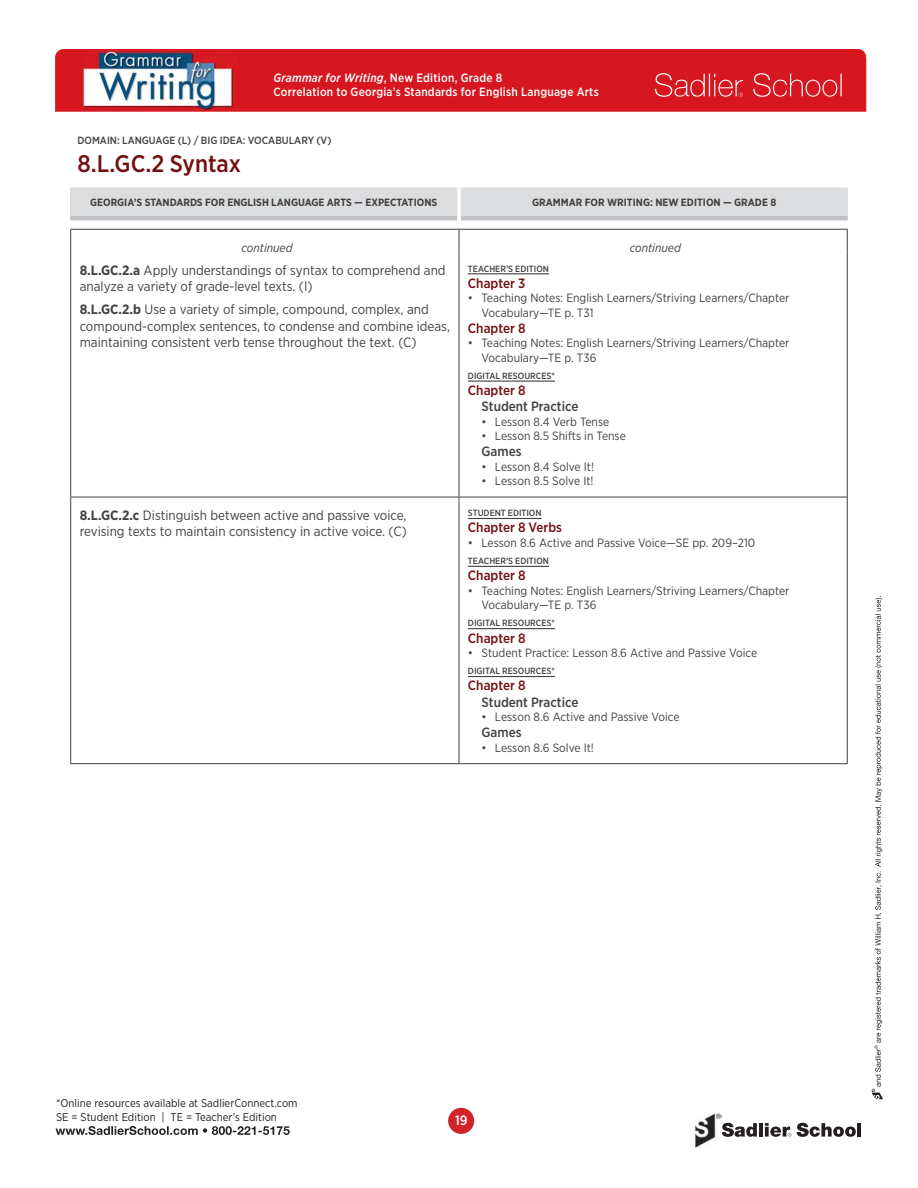
<style>
.page{position:relative;width:918px;height:1188px;background:#fff}
.page>*{position:absolute;margin:0;border:0;box-sizing:border-box;transform-origin:0 0}
.Grammar_head{font:500 24px "Gotham Narrow";color:#730f10}
.GA_Skill{font:13.5px/16.2px "Gotham Narrow";color:#414142}
.GA_Features_Header1{font:500 13.5px "Gotham Narrow";color:#730f10}
.GA_eBk_GFW_Features_Subhead2{font:500 13.5px "Gotham Narrow";color:#414142}
.t1{font:500 13.5px "Gotham Narrow";color:#fff}
.t2{font:12px/14.4px "Gotham Narrow";color:#414142}
.t3{font:500 12px/14.4px "Gotham Narrow";letter-spacing:.02em;color:#fff}
.CONTINUED_top_of_column{font:italic 12px "Gotham Narrow";color:#414142}
.t4{font:11.25px/14.5px "Gotham Narrow";color:#231f20}
.Table_header{font:700 10.5px "Gotham Narrow";color:#414142}
.GA_Domain___Big_Idea_header{font:500 10.5px "Gotham Narrow";color:#414142}
.GA_Citation_Component{font:500 9px "Gotham Narrow";color:#414142}
.s1{font-style:italic}
.s2{font-weight:700}
</style>
<div class="page">
<div style="left:448px;top:1108px;width:26px;height:26px;background:#d1232a;border-radius:50%"></div>
<svg style="left:872px;top:596px;width:11px;height:503px"></svg>
<div style="left:55px;top:50px;width:811px;height:62px;background:#d7171f"></div>
<svg style="left:653px;top:73px;width:90px;height:24px;background:#dd3e45"></svg>
<svg style="left:752px;top:73px;width:90px;height:24px;background:#dc3940"></svg>
<svg style="left:56px;top:1126px;width:234px;height:9px"></svg>
<svg style="left:721px;top:1115px;width:36px;height:22px"></svg>
<hr style="left:759px;top:1123px;width:4px;height:14px;background:#231f20">
<svg style="left:797px;top:1123px;width:59px;height:14px"></svg>
<hr style="left:858px;top:1123px;width:3px;height:14px;background:#231f20">
<svg style="left:765px;top:1123px;width:26px;height:14px"></svg>
<img style="left:694px;top:1113px;width:27px;height:35px">
<img style="left:83px;top:52px;width:157px;height:59px">
<hr style="left:70px;top:252px;width:1px;height:245px;background:#414142">
<hr style="left:70px;top:497px;width:1px;height:266px;background:#414142">
<hr style="left:459px;top:497px;width:1px;height:266px;background:#414142">
<hr style="left:847px;top:497px;width:1px;height:266px;background:#414142">
<hr style="left:70px;top:497px;width:389px;height:1px;background:#414142">
<hr style="left:70px;top:763px;width:389px;height:1px;background:#414142">
<hr style="left:459px;top:763px;width:389px;height:1px;background:#414142">
<hr style="left:459px;top:252px;width:1px;height:245px;background:#414142">
<hr style="left:847px;top:252px;width:1px;height:245px;background:#414142">
<hr style="left:459px;top:497px;width:388px;height:1px;background:#414142">
<svg style="left:70px;top:187px;width:778px;height:65px"></svg>
<hr style="left:468px;top:273px;width:81px;height:1px;background:#414142">
<hr style="left:468px;top:381px;width:87px;height:1px;background:#414142">
<hr style="left:468px;top:518px;width:74px;height:1px;background:#414142">
<hr style="left:468px;top:566px;width:81px;height:1px;background:#414142">
<hr style="left:468px;top:628px;width:87px;height:1px;background:#414142">
<hr style="left:468px;top:676px;width:87px;height:1px;background:#414142">
<p class="t3" style="left:274px;top:70px;width:327px"><span class="s1">Grammar for Writing</span>, New Edition, Grade 8<br>Correlation to Georgia’s Standards for English Language Arts</p>
<p class="GA_Domain___Big_Idea_header" style="left:77px;top:133px;width:255px">DOMAIN: LANGUAGE (L) / BIG IDEA: VOCABULARY (V)</p>
<p class="Grammar_head" style="left:77px;top:149px;width:165px">8.L.GC.2 Syntax</p>
<p class="Table_header" style="left:90px;top:196px;width:349px">GEORGIA’S STANDARDS FOR ENGLISH LANGUAGE ARTS — EXPECTATIONS</p>
<p class="Table_header" style="left:532px;top:196px;width:245px">GRAMMAR FOR WRITING: NEW EDITION — GRADE 8</p>
<p class="CONTINUED_top_of_column" style="left:241px;top:241px;width:53px">continued</p>
<p class="CONTINUED_top_of_column" style="left:630px;top:241px;width:53px">continued</p>
<p class="GA_Skill" style="left:80px;top:262px;width:367px"><span class="s2">8.L.GC.2.a</span> Apply understandings of syntax to comprehend and analyze a variety of grade-level texts. (I)</p>
<p class="GA_Skill" style="left:80px;top:301px;width:372px"><span class="s2">8.L.GC.2.b</span> Use a variety of simple, compound, complex, and compound-complex sentences, to condense and combine ideas, maintaining consistent verb tense throughout the text. (C)</p>
<p class="GA_Citation_Component" style="left:468px;top:263px;width:82px">TEACHER’S EDITION</p>
<p class="GA_Features_Header1" style="left:468px;top:274px;width:59px">Chapter 3</p>
<p class="t2" style="left:481px;top:291px;width:310px;text-indent:-14px">• Teaching Notes: English Learners/Striving Learners/Chapter<br>Vocabulary—TE p. T31</p>
<p class="GA_Features_Header1" style="left:468px;top:319px;width:59px">Chapter 8</p>
<p class="t2" style="left:481px;top:336px;width:310px;text-indent:-14px">• Teaching Notes: English Learners/Striving Learners/Chapter<br>Vocabulary—TE p. T36</p>
<p class="GA_Citation_Component" style="left:468px;top:370px;width:88px">DIGITAL RESOURCES*</p>
<p class="GA_Features_Header1" style="left:468px;top:382px;width:59px">Chapter 8</p>
<p class="GA_eBk_GFW_Features_Subhead2" style="left:481px;top:398px;width:99px">Student Practice</p>
<p class="t2" style="left:481px;top:414px;width:129px">• Lesson 8.4 Verb Tense</p>
<p class="t2" style="left:481px;top:428px;width:146px">• Lesson 8.5 Shifts in Tense</p>
<p class="GA_eBk_GFW_Features_Subhead2" style="left:481px;top:443px;width:42px">Games</p>
<p class="t2" style="left:481px;top:459px;width:114px">• Lesson 8.4 Solve It!</p>
<p class="t2" style="left:481px;top:473px;width:114px">• Lesson 8.5 Solve It!</p>
<p class="GA_Skill" style="left:80px;top:507px;width:329px"><span class="s2">8.L.GC.2.c</span> Distinguish between active and passive voice, revising texts to maintain consistency in active voice. (C)</p>
<p class="GA_Citation_Component" style="left:468px;top:507px;width:75px">STUDENT EDITION</p>
<p class="GA_Features_Header1" style="left:468px;top:519px;width:96px">Chapter 8 Verbs</p>
<p class="t2" style="left:468px;top:535px;width:289px">• Lesson 8.6 Active and Passive Voice—SE pp. 209–210</p>
<p class="GA_Citation_Component" style="left:468px;top:555px;width:82px">TEACHER’S EDITION</p>
<p class="GA_Features_Header1" style="left:468px;top:567px;width:59px">Chapter 8</p>
<p class="t2" style="left:481px;top:583px;width:310px;text-indent:-14px">• Teaching Notes: English Learners/Striving Learners/Chapter<br>Vocabulary—TE p. T36</p>
<p class="GA_Citation_Component" style="left:468px;top:618px;width:88px">DIGITAL RESOURCES*</p>
<p class="GA_Features_Header1" style="left:468px;top:629px;width:59px">Chapter 8</p>
<p class="t2" style="left:468px;top:645px;width:291px">• Student Practice: Lesson 8.6 Active and Passive Voice</p>
<p class="GA_Citation_Component" style="left:468px;top:665px;width:88px">DIGITAL RESOURCES*</p>
<p class="GA_Features_Header1" style="left:468px;top:677px;width:59px">Chapter 8</p>
<p class="GA_eBk_GFW_Features_Subhead2" style="left:481px;top:693px;width:99px">Student Practice</p>
<p class="t2" style="left:481px;top:709px;width:200px">• Lesson 8.6 Active and Passive Voice</p>
<p class="GA_eBk_GFW_Features_Subhead2" style="left:481px;top:724px;width:42px">Games</p>
<p class="t2" style="left:481px;top:740px;width:114px">• Lesson 8.6 Solve It!</p>
<p class="t4" style="left:56px;top:1095px;width:243px">*Online resources available at SadlierConnect.com<br>SE = Student Edition | TE = Teacher’s Edition</p>
<p class="t1" style="left:455px;top:1112px;width:14px">19</p>
</div>
